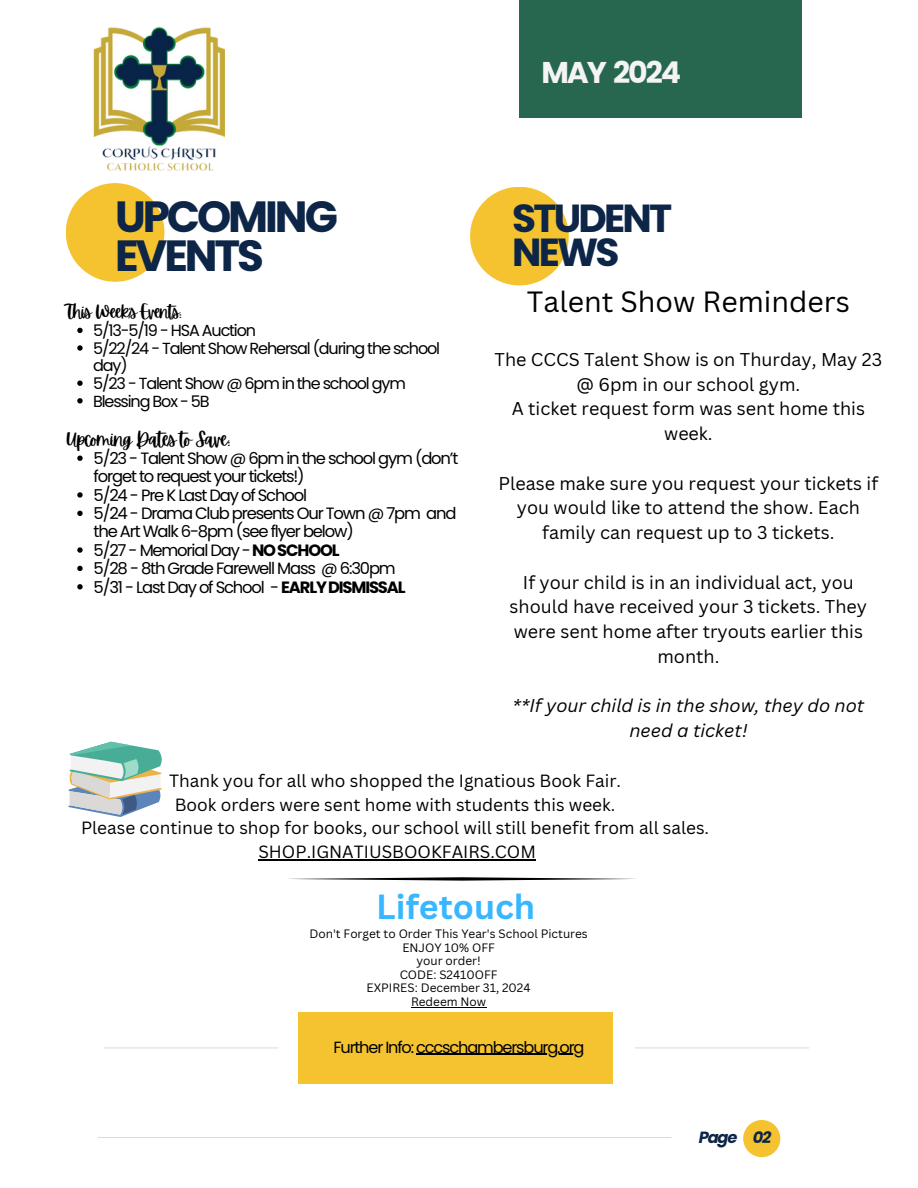
<style>
.page{position:relative;width:918px;height:1188px;background:#fff}
.page>*{position:absolute;margin:0;border:0;box-sizing:border-box;transform-origin:0 0}
.t1{font:700 43.65px/39.2px "Poppins";letter-spacing:-.07em;color:#0d2547}
.t2{font:700 39.15px/34.8px "Poppins";letter-spacing:-.07em;color:#0d2547}
.t3{font:700 33.9px "Canva Sans";color:#38b6ff}
.t4{font:700 30px "Poppins";letter-spacing:-.07em;color:#f4f4f4}
.t5{font:28.5px "Canva Sans";color:#000}
.t6{font:19.65px "Apricots";letter-spacing:-.07em;color:#000}
.t7{font:18px/24.8px "Canva Sans";color:#000;text-align:center}
.t8{font:italic 18px/24.8px "Canva Sans";color:#000;text-align:center}
.t9{font:18px "Apricots";letter-spacing:-.07em;color:#000}
.t10{font:17.25px "Canva Sans";color:#000}
.t11{font:16.35px/18.3px "Poppins";letter-spacing:-.07em;color:#000}
.t12{font:16.2px "Poppins";letter-spacing:-.07em;color:#000}
.t13{font:italic 700 16.2px "Poppins";letter-spacing:-.07em;color:#0d2547}
.t14{font:16.05px/17.5px "Poppins";letter-spacing:-.07em;color:#000}
.t15{font:11.85px "Canva Sans";color:#000}
.s1{font-weight:700}
</style>
<div class="page">
<div style="left:298px;top:1012px;width:315px;height:72px;background:#f5c32f"></div>
<hr style="left:98px;top:1137px;width:573px;height:1px;background:#000">
<hr style="left:104px;top:1047px;width:175px;height:1px;background:#000">
<hr style="left:635px;top:1047px;width:174px;height:1px;background:#000">
<div style="left:66px;top:183px;width:98px;height:99px;background:#f5c32f;border-radius:50%"></div>
<div style="left:743px;top:1120px;width:37px;height:37px;background:#f5c32f;border-radius:50%"></div>
<div style="left:519px;top:0;width:283px;height:118px;background:#27674f"></div>
<img style="left:93px;top:26px;width:132px;height:145px">
<div style="left:470px;top:187px;width:99px;height:98px;background:#f5c32f;border-radius:50%"></div>
<svg style="left:288px;top:877px;width:348px;height:4px"></svg>
<svg style="left:68px;top:742px;width:94px;height:75px"></svg>
<svg style="left:77px;top:328px;width:6px;height:5px"></svg>
<svg style="left:77px;top:345px;width:6px;height:6px"></svg>
<svg style="left:77px;top:381px;width:6px;height:5px"></svg>
<svg style="left:77px;top:398px;width:6px;height:5px"></svg>
<svg style="left:77px;top:456px;width:6px;height:5px"></svg>
<svg style="left:77px;top:492px;width:6px;height:6px"></svg>
<svg style="left:77px;top:511px;width:6px;height:5px"></svg>
<svg style="left:77px;top:547px;width:6px;height:6px"></svg>
<svg style="left:77px;top:566px;width:6px;height:5px"></svg>
<svg style="left:77px;top:584px;width:6px;height:5px"></svg>
<hr style="left:416px;top:1054px;width:167px;height:1px;background:#000">
<hr style="left:411px;top:1007px;width:75px;height:1px;background:#000">
<hr style="left:258px;top:859px;width:278px;height:1px;background:#000">
<p class="t4" style="left:542px;top:51px;width:141px">MAY 2024</p>
<p class="t1" style="left:115px;top:197px;width:224px">UPCOMING<br>EVENTS</p>
<h4 class="t9" style="left:66px;top:301px;width:118px">This Week’s Events:</h4>
<h1 class="t14" style="left:93px;top:322px;width:165px">5/13-5/19 - HSA Auction</h1>
<h2 class="t14" style="left:93px;top:339px;width:349px">5/22/24 - Talent Show Rehersal (during the school day)</h2>
<h5 class="t14" style="left:93px;top:375px;width:314px">5/23 - Talent Show @ 6pm in the school gym</h5>
<h6 class="t14" style="left:93px;top:392px;width:118px">Blessing Box - 5B</h6>
<h6 class="t6" style="left:66px;top:427px;width:166px">Upcoming Dates to Save:</h6>
<h6 class="t11" style="left:94px;top:449px;width:366px">5/23 - Talent Show @ 6pm in the school gym (don’t forget to request your tickets!)</h6>
<h6 class="t11" style="left:94px;top:486px;width:215px">5/24 - Pre K Last Day of School</h6>
<h6 class="t11" style="left:94px;top:504px;width:364px">5/24 - Drama Club presents Our Town @ 7pm and the Art Walk 6-8pm (see flyer below)</h6>
<p class="t11" style="left:94px;top:541px;width:247px">5/27 - Memorial Day -<span class="s1">NOSCHOOL</span></p>
<p class="t11" style="left:94px;top:559px;width:304px">5/28 - 8th Grade Farewell Mass @ 6:30pm</p>
<p class="t11" style="left:94px;top:578px;width:313px">5/31 - Last Day of School - <span class="s1">EARLYDISMISSAL</span></p>
<p class="t2" style="left:512px;top:201px;width:162px">STUDENT<br>NEWS</p>
<p class="t5" style="left:527px;top:281px;width:324px">Talent Show Reminders</p>
<p class="t7" style="left:495px;top:346px;width:389px">The CCCS Talent Show is on Thurday, May 23 @ 6pm in our school gym.<br>A ticket request form was sent home this week.</p>
<p class="t7" style="left:498px;top:470px;width:381px">Please make sure you request your tickets if you would like to attend the show. Each family can request up to 3 tickets.</p>
<p class="t7" style="left:510px;top:569px;width:359px">If your child is in an individual act, you should have received your 3 tickets. They were sent home after tryouts earlier this month.</p>
<p class="t8" style="left:513px;top:693px;width:353px">**If your child is in the show, they do not need a ticket!</p>
<h3 class="t10" style="left:169px;top:769px;width:454px">Thank you for all who shopped the Ignatious Book Fair.</h3>
<p class="t10" style="left:175px;top:792px;width:442px">Book orders were sent home with students this week.</p>
<p class="t10" style="left:81px;top:816px;width:630px">Please continue to shop for books, our school will still benefit from all sales.</p>
<p class="t10" style="left:258px;top:840px;width:279px">SHOP.IGNATIUSBOOKFAIRS.COM</p>
<p class="t3" style="left:376px;top:883px;width:161px">Lifetouch</p>
<p class="t15" style="left:309px;top:925px;width:280px">Don't Forget to Order This Year's School Pictures</p>
<p class="t15" style="left:402px;top:939px;width:94px">ENJOY 10% OFF</p>
<p class="t15" style="left:416px;top:953px;width:66px">your order!</p>
<p class="t15" style="left:400px;top:966px;width:99px">CODE: S2410OFF</p>
<p class="t15" style="left:367px;top:980px;width:165px">EXPIRES: December 31, 2024</p>
<p class="t15" style="left:411px;top:993px;width:77px">Redeem Now</p>
<p class="t12" style="left:333px;top:1036px;width:253px">Further Info: cccschambersburg.org</p>
<h6 class="t13" style="left:699px;top:1126px;width:40px">Page</h6>
<p class="t13" style="left:753px;top:1126px;width:20px">02</p>
</div>
